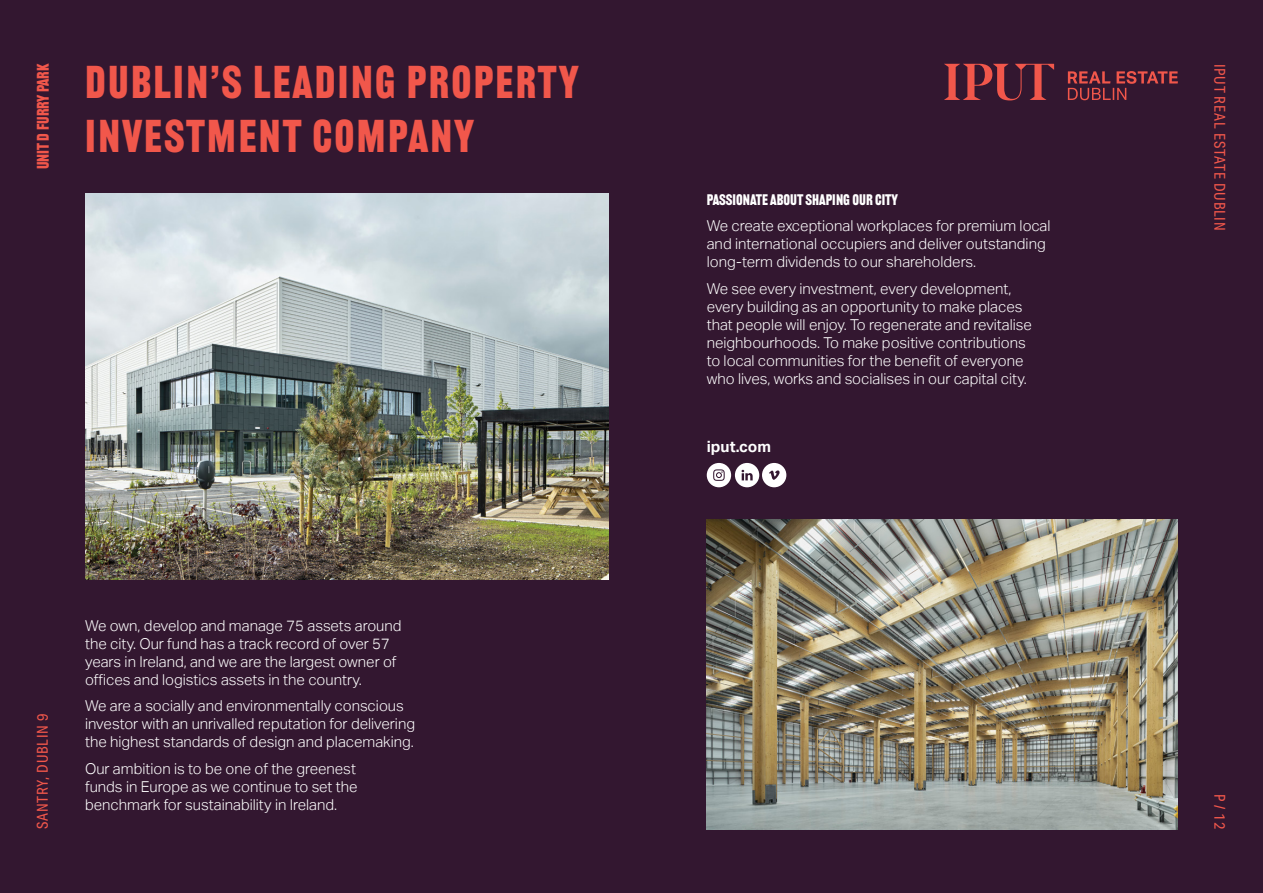
<style>
.page{position:relative;width:1263px;height:893px;background:#331730}
.page>*{position:absolute;margin:0;border:0;box-sizing:border-box;transform-origin:0 0}
.t1{font:45px/54px "Railroad Gothic ATF";letter-spacing:.05em;color:#f1574b}
.t2{font:16.5px "Railroad Gothic ATF";color:#f1574b}
.t3{font:700 15.6px "Aktiv Grotesk";color:#fff}
.t4{font:300 15px/18px "Aktiv Grotesk";color:#fff}
.t5{font:15px "Aktiv Grotesk Cd";letter-spacing:.05em;color:#f1574b}
.t6{font:15px "Railroad Gothic ATF";color:#fff}
</style>
<div class="page">
<img style="left:707px;top:520px;width:470px;height:309px">
<img style="left:85px;top:193px;width:523px;height:386px">
<svg style="left:707px;top:463px;width:79px;height:24px"></svg>
<svg style="left:1068px;top:71px;width:110px;height:29px"></svg>
<svg style="left:944px;top:64px;width:110px;height:36px"></svg>
<p class="t2" style="left:33px;top:169px;width:107px;rotate:-90deg">UNIT D FURRY PARK</p>
<h1 class="t1" style="left:85px;top:55px;width:495px">DUBLIN’S LEADING PROPERTY<br>INVESTMENT COMPANY</h1>
<p class="t5" style="left:34px;top:829px;width:117px;rotate:-90deg">SANTRY, DUBLIN 9</p>
<p class="t4" style="left:85px;top:617px;width:318px">We own, develop and manage 75 assets around the city. Our fund has a track record of over 57 years in Ireland, and we are the largest owner of offices and logistics assets in the country.</p>
<p class="t4" style="left:85px;top:697px;width:332px">We are a socially and environmentally conscious investor with an unrivalled reputation for delivering the highest standards of design and placemaking.</p>
<p class="t4" style="left:85px;top:760px;width:274px;text-align:justify">Our ambition is to be one of the greenest funds in Europe as we continue to set the benchmark for sustainability in Ireland.</p>
<p class="t6" style="left:707px;top:190px;width:193px">PASSIONATE ABOUT SHAPING OUR CITY</p>
<p class="t4" style="left:707px;top:217px;width:345px">We create exceptional workplaces for premium local and international occupiers and deliver outstanding long-term dividends to our shareholders.</p>
<p class="t4" style="left:707px;top:280px;width:326px">We see every investment, every development, every building as an opportunity to make places that people will enjoy. To regenerate and revitalise neighbourhoods. To make positive contributions to local communities for the benefit of everyone who lives, works and socialises in our capital city.</p>
<p class="t3" style="left:707px;top:437px;width:66px">iput.com</p>
<p class="t5" style="left:1228px;top:64px;width:168px;rotate:90deg">IPUT REAL ESTATE DUBLIN</p>
<p class="t5" style="left:1228px;top:794px;width:37px;rotate:90deg">P / 12</p>
</div>
